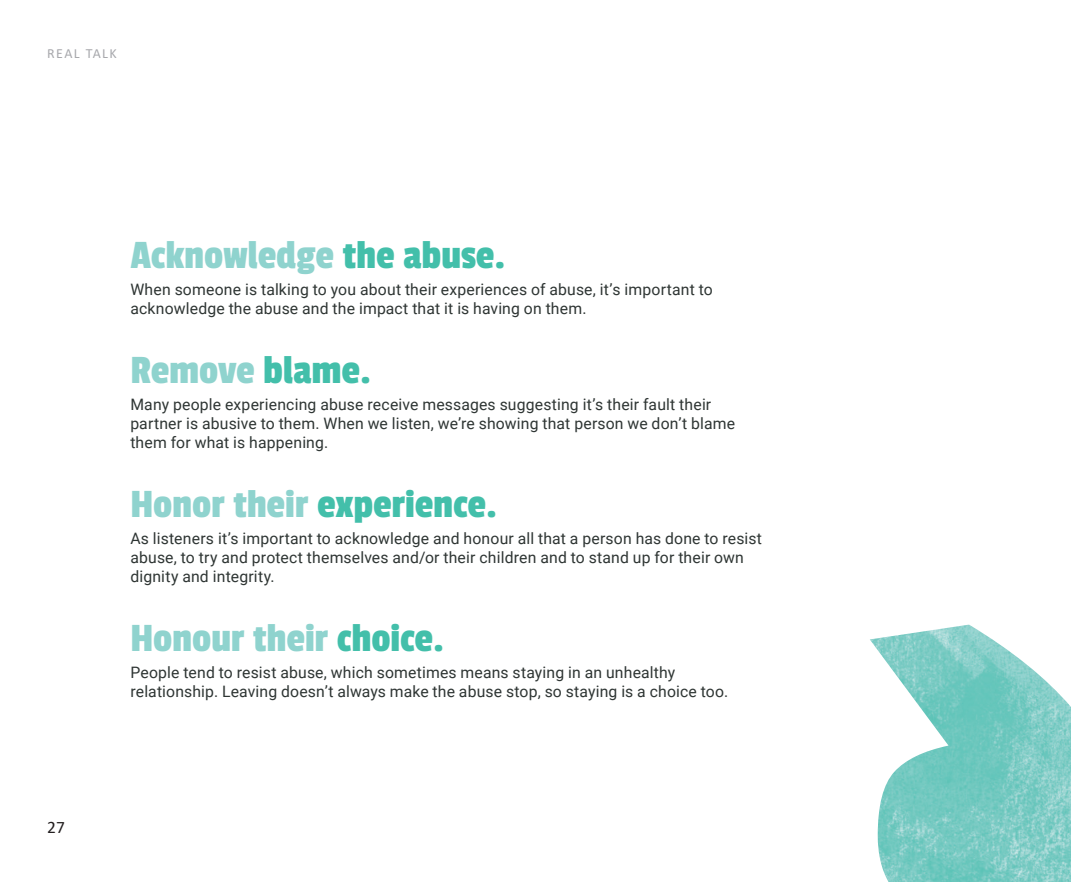
<style>
.page{position:relative;width:1071px;height:882px;background:#fff}
.page>*{position:absolute;margin:0;border:0;box-sizing:border-box;transform-origin:0 0}
.t1{font:42px "Passion One";color:#8fd3ce}
.t2{font:42px "Passion One";color:#43bfaa}
.t3{font:17.5px "Calibri";color:#231f20}
.t4{font:15.75px/18.9px "Roboto";letter-spacing:.01em;color:#2e3533}
.t5{font:14px "Calibri";letter-spacing:.1em;color:#a7a8ac}
.s1{color:#43bfaa}
.s2{color:#8fd3ce}
</style>
<div class="page">
<img style="left:870px;top:625px;width:201px;height:257px">
<p class="t5" style="left:47px;top:43px;width:71px">REAL TALK</p>
<p class="t3" style="left:47px;top:815px;width:19px">27</p>
<h1 class="t1" style="left:130px;top:233px;width:377px">Acknowledge <span class="s1">the abuse.</span></h1>
<p class="t4" style="left:130px;top:279px;width:584px">When someone is talking to you about their experiences of abuse, it’s important to acknowledge the abuse and the impact that it is having on them.</p>
<h1 class="t1" style="left:130px;top:348px;width:242px">Remove <span class="s1">blame.</span></h1>
<p class="t4" style="left:130px;top:394px;width:606px">Many people experiencing abuse receive messages suggesting it’s their fault their partner is abusive to them. When we listen, we’re showing that person we don’t blame them for what is happening.</p>
<h1 class="t2" style="left:130px;top:482px;width:368px"><span class="s2">Honor their</span> experience.</h1>
<p class="t4" style="left:130px;top:528px;width:633px">As listeners it’s important to acknowledge and honour all that a person has done to resist abuse, to try and protect themselves and/or their children and to stand up for their own dignity and integrity.</p>
<h1 class="t1" style="left:130px;top:616px;width:315px">Honour their <span class="s1">choice.</span></h1>
<p class="t4" style="left:130px;top:662px;width:599px">People tend to resist abuse, which sometimes means staying in an unhealthy relationship. Leaving doesn’t always make the abuse stop, so staying is a choice too.</p>
</div>
